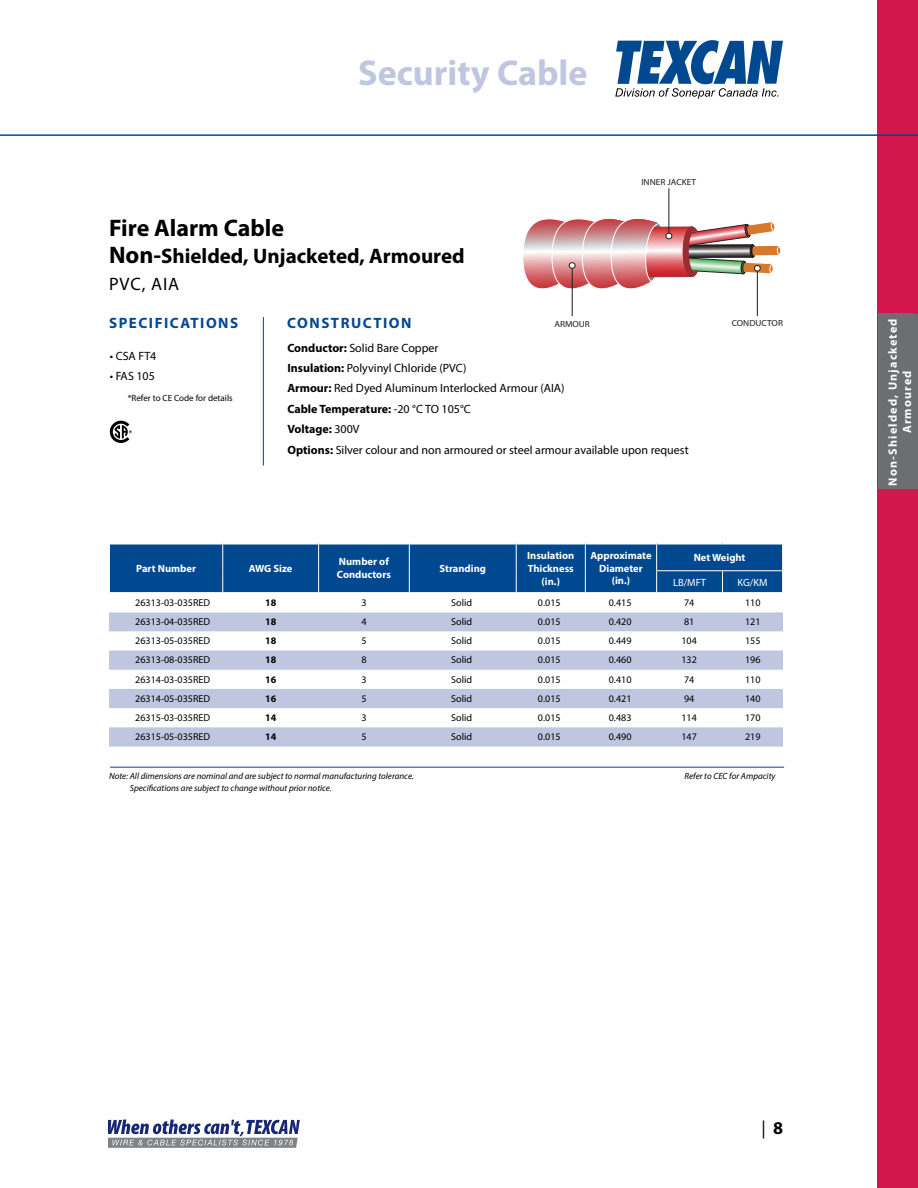
<style>
.page{position:relative;width:918px;height:1188px;background:#fff}
.page>*{position:absolute;margin:0;border:0;box-sizing:border-box;transform-origin:0 0}
.t1{font:700 36px "Myriad Pro";color:#bfc6e0}
.t2{font:700 24px "Myriad Pro";color:#000}
.t3{font:700 21px "Myriad Pro";color:#000}
.t4{font:18px "Myriad Pro";letter-spacing:.05em;color:#000}
.t5{font:700 15px "Myriad Pro";letter-spacing:.1em;color:#004990}
.t6{font:14.25px "Myriad Pro";letter-spacing:.1em;color:#fff}
.t7{font:12px/20.4px "Myriad Pro";color:#000}
.t8{font:700 12px/14.4px "Myriad Pro";letter-spacing:.1em;color:#fff;text-align:center}
.t9{font:700 10.5px/12.8px "Myriad Pro";color:#fff;text-align:center}
.t10{font:10.5px "Myriad Pro";color:#fff}
.t11{font:10.05px "Myriad Pro";color:#000}
.t12{font:700 10.05px "Myriad Pro";color:#000}
.t13{font:italic 9px/12px "Myriad Pro";color:#000}
.t14{font:9px "Myriad Pro";color:#000}
.t15{font:8.85px "Myriad MM 400 wt 700 wd";color:#231f20;scale:1.05 1}
.s1{font-size:24px}
.s2{font-weight:700}
</style>
<div class="page">
<div style="left:878px;top:0;width:40px;height:1188px;background:#d3174c"></div>
<svg style="left:108px;top:1120px;width:192px;height:28px"></svg>
<svg style="left:615px;top:40px;width:168px;height:59px"></svg>
<hr style="left:0;top:134px;width:918px;height:2px;background:#004990">
<div style="left:879px;top:313px;width:36px;height:176px;background:#6d6e71"></div>
<div style="left:888px;top:315px;width:30px;height:174px;background:#6d6e71"></div>
<hr style="left:263px;top:317px;width:1px;height:148px;background:#004990">
<hr style="left:110px;top:767px;width:674px;height:1px;background:#004990">
<svg style="left:109px;top:543px;width:674px;height:50px;background:#0f5396"></svg>
<hr style="left:723px;top:570px;width:60px;height:1px;background:#fff">
<hr style="left:723px;top:592px;width:60px;height:1px;background:#fff">
<hr style="left:669px;top:188px;width:1px;height:48px;background:#231f20">
<hr style="left:572px;top:266px;width:1px;height:50px;background:#231f20">
<hr style="left:757px;top:268px;width:1px;height:48px;background:#231f20">
<svg style="left:523px;top:207px;width:258px;height:92px"></svg>
<div style="left:754px;top:265px;width:7px;height:6px;border:1px solid #231f20;border-radius:50%"></div>
<svg style="left:110px;top:421px;width:22px;height:22px"></svg>
<svg style="left:109px;top:612px;width:674px;height:135px;fill:#bfc6e0"></svg>
<h1 class="t1" style="left:358px;top:50px;width:231px">Security Cable</h1>
<p class="t15" style="left:641px;top:177px;width:54px">INNER JACKET</p>
<h2 class="t2" style="left:109px;top:212px;width:177px">Fire Alarm Cable</h2>
<h3 class="t3" style="left:109px;top:242px;width:357px"><span class="s1">Non-</span>Shielded, Unjacketed, Armoured</h3>
<h3 class="t4" style="left:109px;top:273px;width:72px">PVC, AIA</h3>
<h3 class="t5" style="left:109px;top:313px;width:131px">SPECIFICATIONS</h3>
<h3 class="t5" style="left:287px;top:313px;width:126px">CONSTRUCTION</h3>
<p class="t7" style="left:287px;top:337px;width:403px"><span class="s2">Conductor:</span> Solid Bare Copper<br><span class="s2">Insulation:</span> Polyvinyl Chloride (PVC)<br><span class="s2">Armour:</span> Red Dyed Aluminum Interlocked Armour (AIA)<br><span class="s2">Cable Temperature:</span> -20 °C TO 105°C<br><span class="s2">Voltage:</span> 300V<br><span class="s2">Options:</span> Silver colour and non armoured or steel armour available upon request</p>
<p class="t15" style="left:554px;top:318px;width:35px">ARMOUR</p>
<p class="t15" style="left:732px;top:318px;width:50px">CONDUCTOR</p>
<p class="t7" style="left:110px;top:345px;width:48px">• CSA FT4</p>
<p class="t7" style="left:110px;top:366px;width:47px">• FAS 105</p>
<p class="t14" style="left:128px;top:392px;width:106px">*Refer to CE Code for details</p>
<p class="t9" style="left:136px;top:562px;width:61px">Part Number</p>
<p class="t9" style="left:249px;top:562px;width:45px">AWG Size</p>
<p class="t9" style="left:337px;top:555px;width:55px;text-align:left">Number of<br>Conductors</p>
<p class="t9" style="left:440px;top:562px;width:48px">Stranding</p>
<p class="t9" style="left:527px;top:549px;width:49px">Insulation<br>Thickness (in.)</p>
<p class="t9" style="left:590px;top:549px;width:63px">Approximate<br>Diameter (in.)</p>
<p class="t9" style="left:694px;top:551px;width:53px">Net Weight</p>
<p class="t10" style="left:673px;top:576px;width:35px">LB/MFT</p>
<p class="t10" style="left:738px;top:576px;width:32px">KG/KM</p>
<p class="t11" style="left:135px;top:597px;width:76px">26313-03-035RED</p>
<p class="t12" style="left:265px;top:596px;width:13px">18</p>
<p class="t11" style="left:361px;top:597px;width:7px">3</p>
<p class="t11" style="left:451px;top:597px;width:22px">Solid</p>
<p class="t11" style="left:538px;top:597px;width:24px">0.015</p>
<p class="t11" style="left:609px;top:597px;width:24px">0.415</p>
<p class="t11" style="left:684px;top:597px;width:12px">74</p>
<p class="t11" style="left:745px;top:597px;width:17px">110</p>
<p class="t11" style="left:135px;top:616px;width:76px">26313-04-035RED</p>
<p class="t12" style="left:265px;top:615px;width:13px">18</p>
<p class="t11" style="left:361px;top:616px;width:7px">4</p>
<p class="t11" style="left:451px;top:616px;width:22px">Solid</p>
<p class="t11" style="left:538px;top:616px;width:24px">0.015</p>
<p class="t11" style="left:609px;top:616px;width:24px">0.420</p>
<p class="t11" style="left:684px;top:616px;width:12px">81</p>
<p class="t11" style="left:745px;top:616px;width:17px">121</p>
<p class="t11" style="left:135px;top:635px;width:76px">26313-05-035RED</p>
<p class="t12" style="left:265px;top:634px;width:13px">18</p>
<p class="t11" style="left:361px;top:635px;width:7px">5</p>
<p class="t11" style="left:451px;top:635px;width:22px">Solid</p>
<p class="t11" style="left:538px;top:635px;width:24px">0.015</p>
<p class="t11" style="left:609px;top:635px;width:24px">0.449</p>
<p class="t11" style="left:681px;top:635px;width:17px">104</p>
<p class="t11" style="left:745px;top:635px;width:17px">155</p>
<p class="t11" style="left:135px;top:654px;width:76px">26313-08-035RED</p>
<p class="t12" style="left:265px;top:654px;width:13px">18</p>
<p class="t11" style="left:361px;top:654px;width:7px">8</p>
<p class="t11" style="left:451px;top:654px;width:22px">Solid</p>
<p class="t11" style="left:538px;top:654px;width:24px">0.015</p>
<p class="t11" style="left:609px;top:654px;width:24px">0.460</p>
<p class="t11" style="left:681px;top:654px;width:17px">132</p>
<p class="t11" style="left:745px;top:654px;width:17px">196</p>
<p class="t11" style="left:135px;top:673px;width:76px">26314-03-035RED</p>
<p class="t12" style="left:265px;top:673px;width:13px">16</p>
<p class="t11" style="left:361px;top:673px;width:7px">3</p>
<p class="t11" style="left:451px;top:673px;width:22px">Solid</p>
<p class="t11" style="left:538px;top:673px;width:24px">0.015</p>
<p class="t11" style="left:609px;top:673px;width:24px">0.410</p>
<p class="t11" style="left:684px;top:673px;width:12px">74</p>
<p class="t11" style="left:745px;top:673px;width:17px">110</p>
<p class="t11" style="left:135px;top:692px;width:76px">26314-05-035RED</p>
<p class="t12" style="left:265px;top:692px;width:13px">16</p>
<p class="t11" style="left:361px;top:692px;width:7px">5</p>
<p class="t11" style="left:451px;top:692px;width:22px">Solid</p>
<p class="t11" style="left:538px;top:692px;width:24px">0.015</p>
<p class="t11" style="left:609px;top:692px;width:24px">0.421</p>
<p class="t11" style="left:684px;top:692px;width:12px">94</p>
<p class="t11" style="left:745px;top:692px;width:17px">140</p>
<p class="t11" style="left:135px;top:712px;width:76px">26315-03-035RED</p>
<p class="t12" style="left:265px;top:711px;width:13px">14</p>
<p class="t11" style="left:361px;top:712px;width:7px">3</p>
<p class="t11" style="left:451px;top:712px;width:22px">Solid</p>
<p class="t11" style="left:538px;top:712px;width:24px">0.015</p>
<p class="t11" style="left:609px;top:712px;width:24px">0.483</p>
<p class="t11" style="left:681px;top:712px;width:17px">114</p>
<p class="t11" style="left:745px;top:712px;width:17px">170</p>
<p class="t11" style="left:135px;top:731px;width:76px">26315-05-035RED</p>
<p class="t12" style="left:265px;top:730px;width:13px">14</p>
<p class="t11" style="left:361px;top:731px;width:7px">5</p>
<p class="t11" style="left:451px;top:731px;width:22px">Solid</p>
<p class="t11" style="left:538px;top:731px;width:24px">0.015</p>
<p class="t11" style="left:609px;top:731px;width:24px">0.490</p>
<p class="t11" style="left:681px;top:731px;width:17px">147</p>
<p class="t11" style="left:745px;top:731px;width:17px">219</p>
<p class="t13" style="left:130px;top:770px;width:286px;text-indent:-21px">Note: All dimensions are nominal and are subject to normal manufacturing tolerance.<br>Specifications are subject to change without prior notice.</p>
<p class="t13" style="left:684px;top:770px;width:93px">Refer to CEC for Ampacity</p>
<p class="t8" style="left:885px;top:486px;width:169px;rotate:-90deg">Non-Shielded, Unjacketed<br>Armoured</p>
<h3 class="t6" style="left:918px;top:367px;width:69px;rotate:90deg">CONTROL</h3>
<h3 class="t4" style="left:761px;top:1117px;width:23px">| <span class="s2">8</span></h3>
</div>
